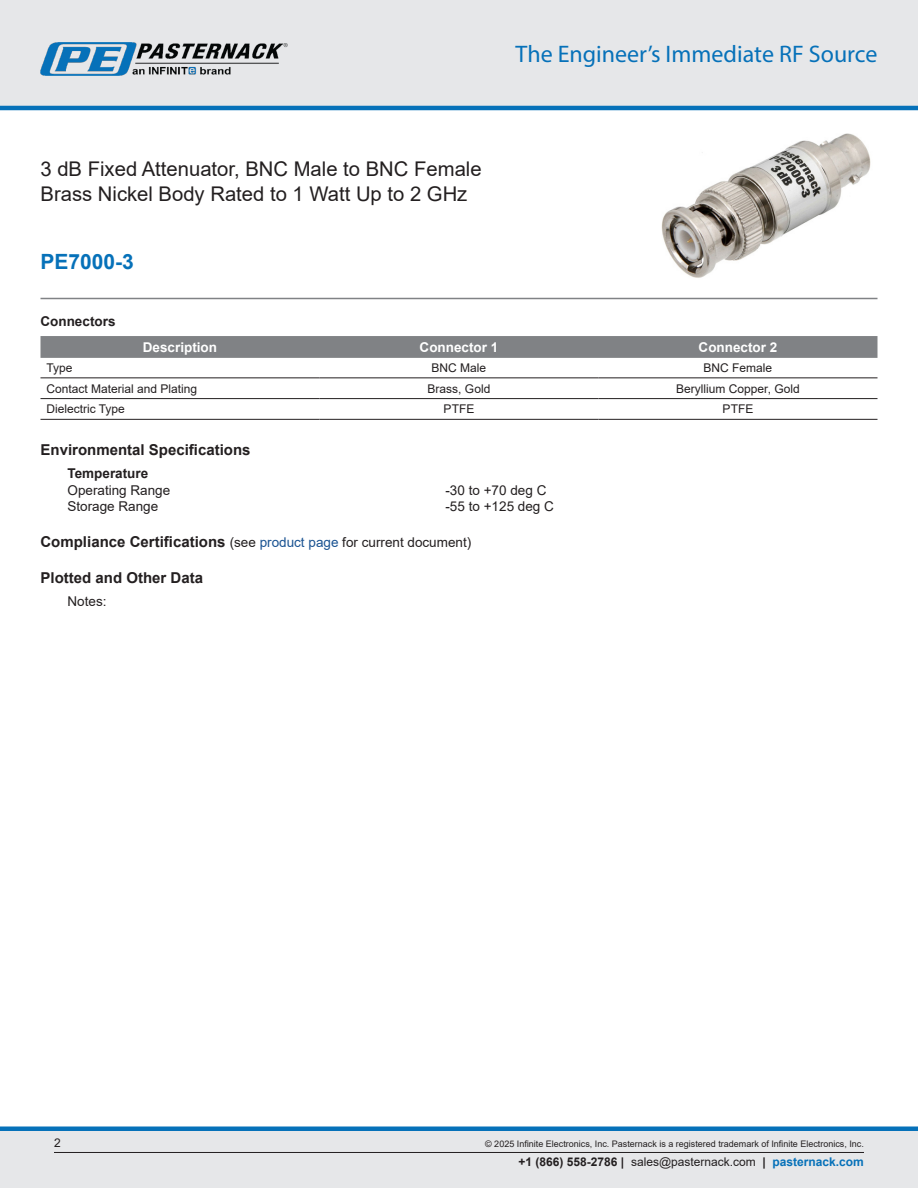
<style>
.page{position:relative;width:918px;height:1188px;background:#fff}
.page>*{position:absolute;margin:0;border:0;box-sizing:border-box;transform-origin:0 0}
.t1{font:24px "Myriad Pro";color:#0671b9}
.Branded_Part_No{font:700 21px "Arial";color:#0671b9}
.Web_Description_Para{font:20.25px/24.3px "Arial";color:#231f20}
.Head1_for_Compliance{font:700 15px "Arial";color:#231f20}
.Head1{font:700 15px "Arial";color:#231f20}
.Specs_Para{font:13.5px "Arial";color:#231f20}
.Table_Header{font:700 13.5px "Arial";color:#fff}
.Head2_after_Head1{font:700 13.5px "Arial";color:#231f20}
.Head2{font:700 13.5px "Arial";color:#231f20}
.Specs_Notes_Para{font:13.5px "Arial";color:#231f20}
.Table_Body_Left{font:12px "Arial";color:#231f20}
.Table_Body{font:12px "Arial";color:#231f20}
.Copyright_disclaimer{font:9px "Arial";color:#231f20}
.s1{font-weight:400;font-size:13.5px}
.s2{font-weight:400;font-size:13.5px;color:#1a5392}
.s3{font-weight:700}
.s4{font-weight:700;color:#0671b9}
</style>
<div class="page">
<div style="left:0;top:0;width:918px;height:108px;background:#e6e7e9"></div>
<hr style="left:0;top:106px;width:918px;height:4px;background:#0671b9">
<img style="left:40px;top:42px;width:248px;height:34px">
<div style="left:0;top:1131px;width:918px;height:57px;background:#e6e7e9"></div>
<div style="left:0;top:1126px;width:918px;height:5px;background:#0671b9"></div>
<hr style="left:54px;top:1152px;width:810px;height:1px;background:#231f20">
<hr style="left:40px;top:298px;width:838px;height:1px;background:#808285">
<img style="left:661px;top:133px;width:210px;height:145px">
<div style="left:40px;top:336px;width:838px;height:22px;background:#808285"></div>
<hr style="left:40px;top:378px;width:280px;height:1px;background:#231f20">
<hr style="left:320px;top:378px;width:278px;height:1px;background:#231f20">
<hr style="left:598px;top:378px;width:280px;height:1px;background:#231f20">
<hr style="left:40px;top:398px;width:280px;height:1px;background:#231f20">
<hr style="left:320px;top:398px;width:278px;height:1px;background:#231f20">
<hr style="left:598px;top:398px;width:280px;height:1px;background:#231f20">
<hr style="left:40px;top:419px;width:280px;height:1px;background:#231f20">
<hr style="left:320px;top:419px;width:278px;height:1px;background:#231f20">
<hr style="left:598px;top:419px;width:280px;height:1px;background:#231f20">
<h1 class="t1" style="left:516px;top:39px;width:363px">The Engineer’s Immediate RF Source</h1>
<h1 class="Web_Description_Para" style="left:40px;top:157px;width:443px">3 dB Fixed Attenuator, BNC Male to BNC Female<br>Brass Nickel Body Rated to 1 Watt Up to 2 GHz</h1>
<p class="Branded_Part_No" style="left:40px;top:247px;width:95px">PE7000-3</p>
<p class="Head2" style="left:40px;top:312px;width:77px">Connectors</p>
<p class="Table_Header" style="left:143px;top:338px;width:76px">Description</p>
<p class="Table_Header" style="left:420px;top:338px;width:80px">Connector 1</p>
<p class="Table_Header" style="left:699px;top:338px;width:80px">Connector 2</p>
<p class="Table_Body_Left" style="left:46px;top:359px;width:28px">Type</p>
<p class="Table_Body" style="left:432px;top:359px;width:56px">BNC Male</p>
<p class="Table_Body" style="left:704px;top:359px;width:70px">BNC Female</p>
<p class="Table_Body_Left" style="left:46px;top:380px;width:152px">Contact Material and Plating</p>
<p class="Table_Body" style="left:428px;top:380px;width:64px">Brass, Gold</p>
<p class="Table_Body" style="left:676px;top:380px;width:125px">Beryllium Copper, Gold</p>
<p class="Table_Body_Left" style="left:46px;top:401px;width:80px">Dielectric Type</p>
<p class="Table_Body" style="left:444px;top:401px;width:32px">PTFE</p>
<p class="Table_Body" style="left:723px;top:401px;width:32px">PTFE</p>
<p class="Head1" style="left:40px;top:440px;width:212px">Environmental Specifications</p>
<p class="Head2_after_Head1" style="left:68px;top:464px;width:82px">Temperature</p>
<p class="Specs_Para" style="left:68px;top:481px;width:104px">Operating Range</p>
<p class="Specs_Para" style="left:446px;top:481px;width:102px">-30 to +70 deg C</p>
<p class="Specs_Para" style="left:68px;top:497px;width:92px">Storage Range</p>
<p class="Specs_Para" style="left:446px;top:497px;width:110px">-55 to +125 deg C</p>
<p class="Head1_for_Compliance" style="left:40px;top:531px;width:432px">Compliance Certifications <span class="s1">(see</span> <span class="s2">product page</span> <span class="s1">for current document)</span></p>
<p class="Head1_for_Compliance" style="left:40px;top:567px;width:164px">Plotted and Other Data</p>
<p class="Specs_Notes_Para" style="left:68px;top:592px;width:41px">Notes:</p>
<p class="Table_Body_Left" style="left:54px;top:1135px;width:8px">2</p>
<p class="Copyright_disclaimer" style="left:485px;top:1138px;width:380px">© 2025 Infinite Electronics, Inc. Pasternack is a registered trademark of Infinite Electronics, Inc.</p>
<p class="Table_Body_Left" style="left:519px;top:1153px;width:347px"><span class="s3">+1 (866) 558-2786 |</span> sales@pasternack.com <span class="s3">|</span> <span class="s4">pasternack.com</span></p>
</div>
